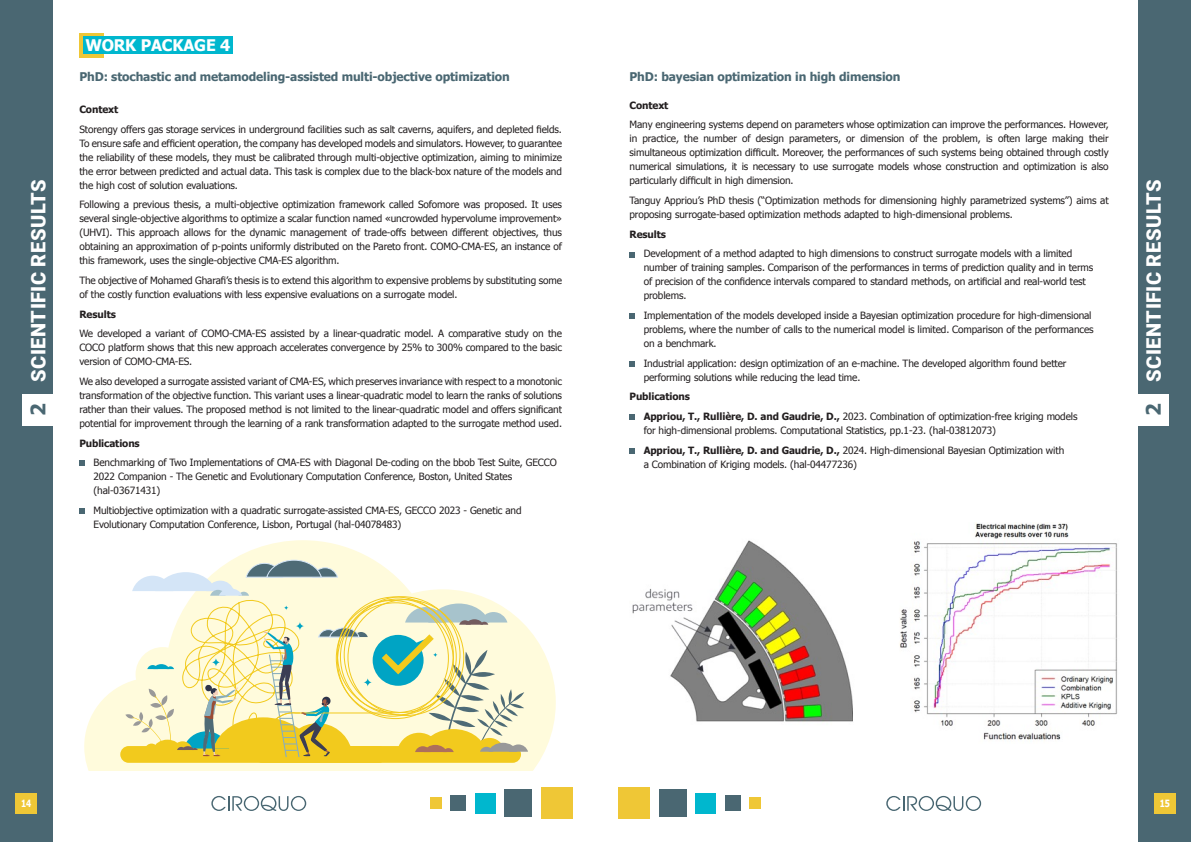
<style>
.page{position:relative;width:1191px;height:842px;background:#fff}
.page>*{position:absolute;margin:0;border:0;box-sizing:border-box;transform-origin:0 0}
.Textecourant{font:900 20px "Roboto";letter-spacing:.025em;color:#fff}
.Textecourant-2{font:700 20px "Tahoma";color:#4a6772}
.Textecourant-3{font:700 16px "Tahoma";letter-spacing:-.01em;color:#fff}
.Textecourant-4{font:700 12px "Tahoma";letter-spacing:-.01em;color:#4a6772}
.Textecourant-5{font:10px/14px "Tahoma";letter-spacing:-.01em;color:#231f20}
.Textecourant-6{font:700 10px "Tahoma";letter-spacing:-.01em;color:#231f20}
.t1{font:700 10px "Tahoma";color:#fff;scale:.8 1}
.s1{font-weight:700}
</style>
<div class="page">
<div style="left:0;top:0;width:52px;height:842px;background:#4a6772"></div>
<div style="left:1138px;top:0;width:53px;height:842px;background:#4a6772"></div>
<div style="left:541px;top:787px;width:32px;height:32px;background:#efc736"></div>
<div style="left:505px;top:790px;width:27px;height:27px;background:#4a6772"></div>
<div style="left:475px;top:793px;width:20px;height:21px;background:#00b7ce"></div>
<div style="left:450px;top:795px;width:16px;height:16px;background:#4a6772"></div>
<div style="left:430px;top:798px;width:11px;height:11px;background:#efc736"></div>
<div style="left:618px;top:787px;width:32px;height:32px;background:#efc736"></div>
<div style="left:659px;top:790px;width:27px;height:27px;background:#4a6772"></div>
<div style="left:695px;top:793px;width:20px;height:21px;background:#00b7ce"></div>
<div style="left:725px;top:795px;width:15px;height:16px;background:#4a6772"></div>
<div style="left:749px;top:798px;width:12px;height:11px;background:#efc736"></div>
<div style="left:16px;top:793px;width:21px;height:20px;background:#efc736"></div>
<div style="left:1154px;top:793px;width:21px;height:20px;background:#efc736"></div>
<svg style="left:211px;top:796px;width:95px;height:15px"></svg>
<svg style="left:886px;top:796px;width:95px;height:15px"></svg>
<svg style="left:84px;top:540px;width:472px;height:231px"></svg>
<div style="left:120px;top:746px;width:267px;height:17px;background:#f2ca1d;border-radius:8px"></div>
<div style="left:254px;top:746px;width:267px;height:17px;background:#f2ca1d;border-radius:8px"></div>
<svg style="left:125px;top:560px;width:403px;height:197px"></svg>
<div style="left:1137px;top:394px;width:32px;height:31px;background:#fff"></div>
<div style="left:23px;top:394px;width:31px;height:31px;background:#fff"></div>
<svg style="left:79px;top:461px;width:6px;height:5px"></svg>
<svg style="left:79px;top:508px;width:6px;height:6px"></svg>
<div style="left:79px;top:33px;width:25px;height:25px;background:#efc736"></div>
<div style="left:83px;top:36px;width:150px;height:18px;background:#00b7ce"></div>
<svg style="left:629px;top:252px;width:6px;height:5px"></svg>
<svg style="left:629px;top:313px;width:6px;height:6px"></svg>
<svg style="left:629px;top:361px;width:6px;height:6px"></svg>
<svg style="left:629px;top:414px;width:6px;height:6px"></svg>
<svg style="left:629px;top:448px;width:6px;height:6px"></svg>
<img style="left:632px;top:523px;width:486px;height:217px">
<p class="Textecourant" style="left:24px;top:382px;width:204px;rotate:-90deg">SCIENTIFIC RESULTS</p>
<p class="Textecourant-2" style="left:24px;top:416px;width:14px;rotate:-90deg">2</p>
<p class="Textecourant-3" style="left:85px;top:34px;width:146px">WORK PACKAGE 4</p>
<p class="Textecourant-4" style="left:79px;top:68px;width:432px">PhD: stochastic and metamodeling-assisted multi-objective optimization</p>
<p class="Textecourant-6" style="left:79px;top:102px;width:40px">Context</p>
<p class="Textecourant-5" style="left:79px;top:121px;width:484px;text-align:justify">Storengy offers gas storage services in underground facilities such as salt caverns, aquifers, and depleted fields.<br>To ensure safe and efficient operation, the company has developed models and simulators. However, to guarantee the reliability of these models, they must be calibrated through multi-objective optimization, aiming to minimize the error between predicted and actual data. This task is complex due to the black-box nature of the models and the high cost of solution evaluations.</p>
<p class="Textecourant-5" style="left:79px;top:197px;width:484px;text-align:justify">Following a previous thesis, a multi-objective optimization framework called Sofomore was proposed. It uses several single-objective algorithms to optimize a scalar function named «uncrowded hypervolume improvement» (UHVI). This approach allows for the dynamic management of trade-offs between different objectives, thus obtaining an approximation of p-points uniformly distributed on the Pareto front. COMO-CMA-ES, an instance of this framework, uses the single-objective CMA-ES algorithm.</p>
<p class="Textecourant-5" style="left:79px;top:273px;width:484px">The objective of Mohamed Gharafi’s thesis is to extend this algorithm to expensive problems by substituting some of the costly function evaluations with less expensive evaluations on a surrogate model.</p>
<p class="Textecourant-6" style="left:79px;top:307px;width:38px">Results</p>
<p class="Textecourant-5" style="left:79px;top:326px;width:484px;text-align:justify">We developed a variant of COMO-CMA-ES assisted by a linear-quadratic model. A comparative study on the COCO platform shows that this new approach accelerates convergence by 25% to 300% compared to the basic version of COMO-CMA-ES.</p>
<p class="Textecourant-5" style="left:79px;top:374px;width:484px;text-align:justify">We also developed a surrogate assisted variant of CMA-ES, which preserves invariance with respect to a monotonic transformation of the objective function. This variant uses a linear-quadratic model to learn the ranks of solutions rather than their values. The proposed method is not limited to the linear-quadratic model and offers significant potential for improvement through the learning of a rank transformation adapted to the surrogate method used.</p>
<p class="Textecourant-6" style="left:79px;top:436px;width:62px">Publications</p>
<p class="Textecourant-5" style="left:94px;top:455px;width:465px">Benchmarking of Two Implementations of CMA-ES with Diagonal De-coding on the bbob Test Suite, GECCO<br>2022 Companion - The Genetic and Evolutionary Computation Conference, Boston, United States (hal-03671431)</p>
<p class="Textecourant-5" style="left:94px;top:503px;width:429px">Multiobjective optimization with a quadratic surrogate-assisted CMA-ES, GECCO 2023 - Genetic and<br>Evolutionary Computation Conference, Lisbon, Portugal (hal-04078483)</p>
<p class="Textecourant-4" style="left:629px;top:68px;width:272px">PhD: bayesian optimization in high dimension</p>
<p class="Textecourant-6" style="left:629px;top:98px;width:40px">Context</p>
<p class="Textecourant-5" style="left:629px;top:117px;width:481px;text-align:justify">Many engineering systems depend on parameters whose optimization can improve the performances. However, in practice, the number of design parameters, or dimension of the problem, is often large making their simultaneous optimization difficult. Moreover, the performances of such systems being obtained through costly numerical simulations, it is necessary to use surrogate models whose construction and optimization is also particularly difficult in high dimension.</p>
<p class="Textecourant-5" style="left:629px;top:193px;width:481px">Tanguy Appriou’s PhD thesis (“Optimization methods for dimensioning highly parametrized systems”) aims at proposing surrogate-based optimization methods adapted to high-dimensional problems.</p>
<p class="Textecourant-6" style="left:629px;top:227px;width:38px">Results</p>
<p class="Textecourant-5" style="left:643px;top:246px;width:451px">Development of a method adapted to high dimensions to construct surrogate models with a limited number of training samples. Comparison of the performances in terms of prediction quality and in terms of precision of the confidence intervals compared to standard methods, on artificial and real-world test problems.</p>
<p class="Textecourant-5" style="left:643px;top:308px;width:451px">Implementation of the models developed inside a Bayesian optimization procedure for high-dimensional problems, where the number of calls to the numerical model is limited. Comparison of the performances on a benchmark.</p>
<p class="Textecourant-5" style="left:643px;top:356px;width:424px">Industrial application: design optimization of an e-machine. The developed algorithm found better performing solutions while reducing the lead time.</p>
<p class="Textecourant-6" style="left:629px;top:390px;width:62px">Publications</p>
<p class="Textecourant-5" style="left:643px;top:409px;width:435px"><span class="s1">Appriou, T., Rullière, D. and Gaudrie, D.,</span> 2023. Combination of optimization-free kriging models for high-dimensional problems. Computational Statistics, pp.1-23. (hal-03812073)</p>
<p class="Textecourant-5" style="left:643px;top:443px;width:422px"><span class="s1">Appriou, T., Rullière, D. and Gaudrie, D.,</span> 2024. High-dimensional Bayesian Optimization with a Combination of Kriging models. (hal-04477236)</p>
<p class="Textecourant" style="left:1139px;top:382px;width:204px;rotate:-90deg">SCIENTIFIC RESULTS</p>
<p class="Textecourant-2" style="left:1139px;top:416px;width:14px;rotate:-90deg">2</p>
<p class="t1" style="left:21px;top:797px;width:14px">14</p>
<p class="t1" style="left:1159px;top:797px;width:14px">15</p>
</div>
